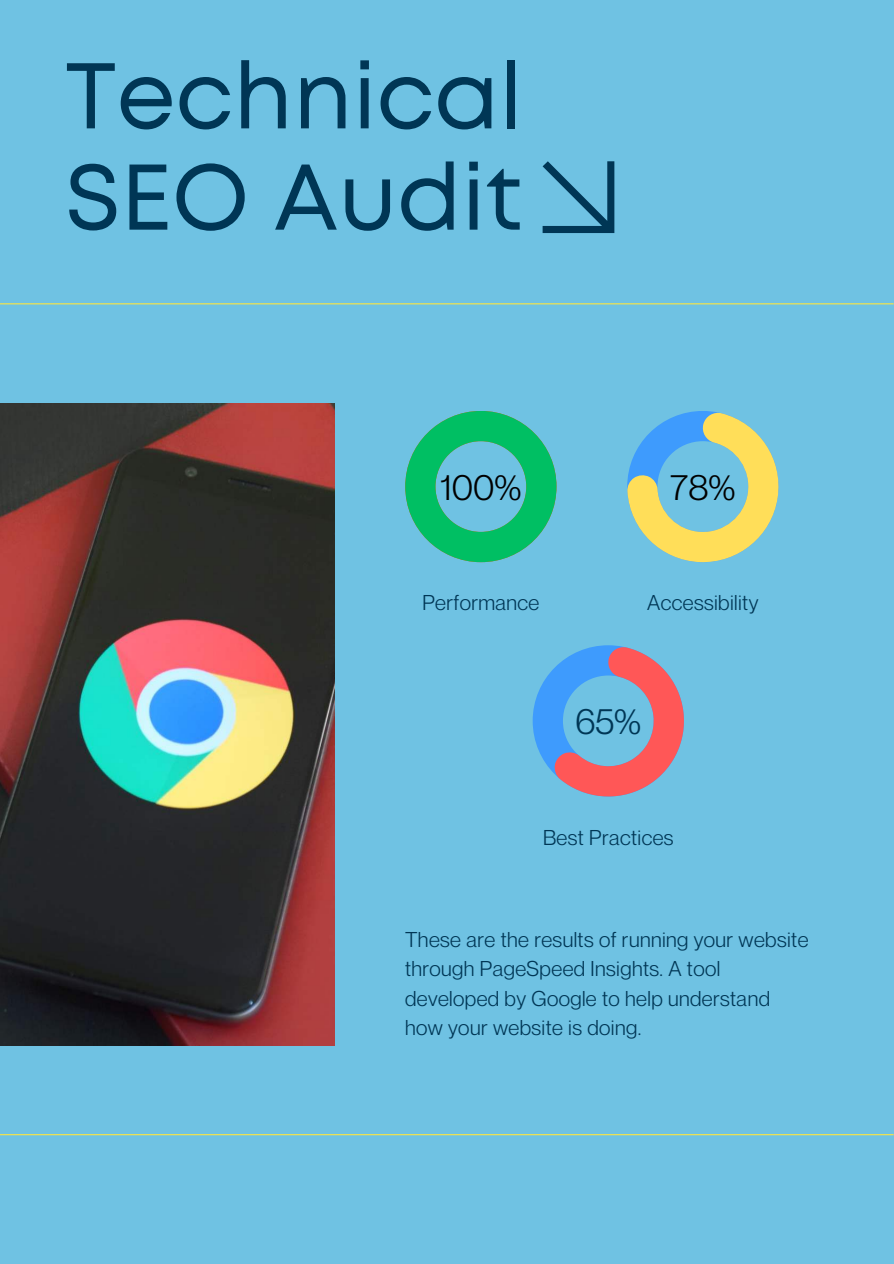
<style>
.page{position:relative;width:894px;height:1264px;background:#fff}
.page>*{position:absolute;margin:0;border:0;box-sizing:border-box;transform-origin:0 0}
.t1{font:93px/101.2px "Mont";color:#003655}
.t2{font:35.85px "Neue Montreal";color:#000}
.t3{font:35.85px "Neue Montreal";color:#003655}
.t4{font:21px/29.2px "Neue Montreal";letter-spacing:.02em;color:#003655}
</style>
<div class="page">
<div style="left:0;top:0;width:893px;height:1263px;background:#6fc2e3"></div>
<hr style="left:0;top:1134px;width:893px;height:1px;background:#fce542">
<hr style="left:0;top:303px;width:893px;height:1px;background:#fce542">
<img style="left:0;top:404px;width:334px;height:641px">
<svg style="left:542px;top:161px;width:72px;height:72px"></svg>
<svg style="left:405px;top:411px;width:151px;height:151px"></svg>
<svg style="left:627px;top:411px;width:151px;height:151px"></svg>
<svg style="left:532px;top:645px;width:151px;height:151px"></svg>
<h1 class="t1" style="left:65px;top:46px;width:459px">Technical<br>SEO Audit</h1>
<h2 class="t2" style="left:440px;top:458px;width:83px">100%</h2>
<h2 class="t2" style="left:670px;top:458px;width:67px">78%</h2>
<p class="t4" style="left:422px;top:586px;width:118px">Performance</p>
<p class="t4" style="left:647px;top:586px;width:113px">Accessibility</p>
<h2 class="t3" style="left:575px;top:692px;width:67px">65%</h2>
<p class="t4" style="left:543px;top:820px;width:132px">Best Practices</p>
<p class="t4" style="left:405px;top:922px;width:405px">These are the results of running your website through PageSpeed Insights. A tool developed by Google to help understand how your website is doing.</p>
</div>
